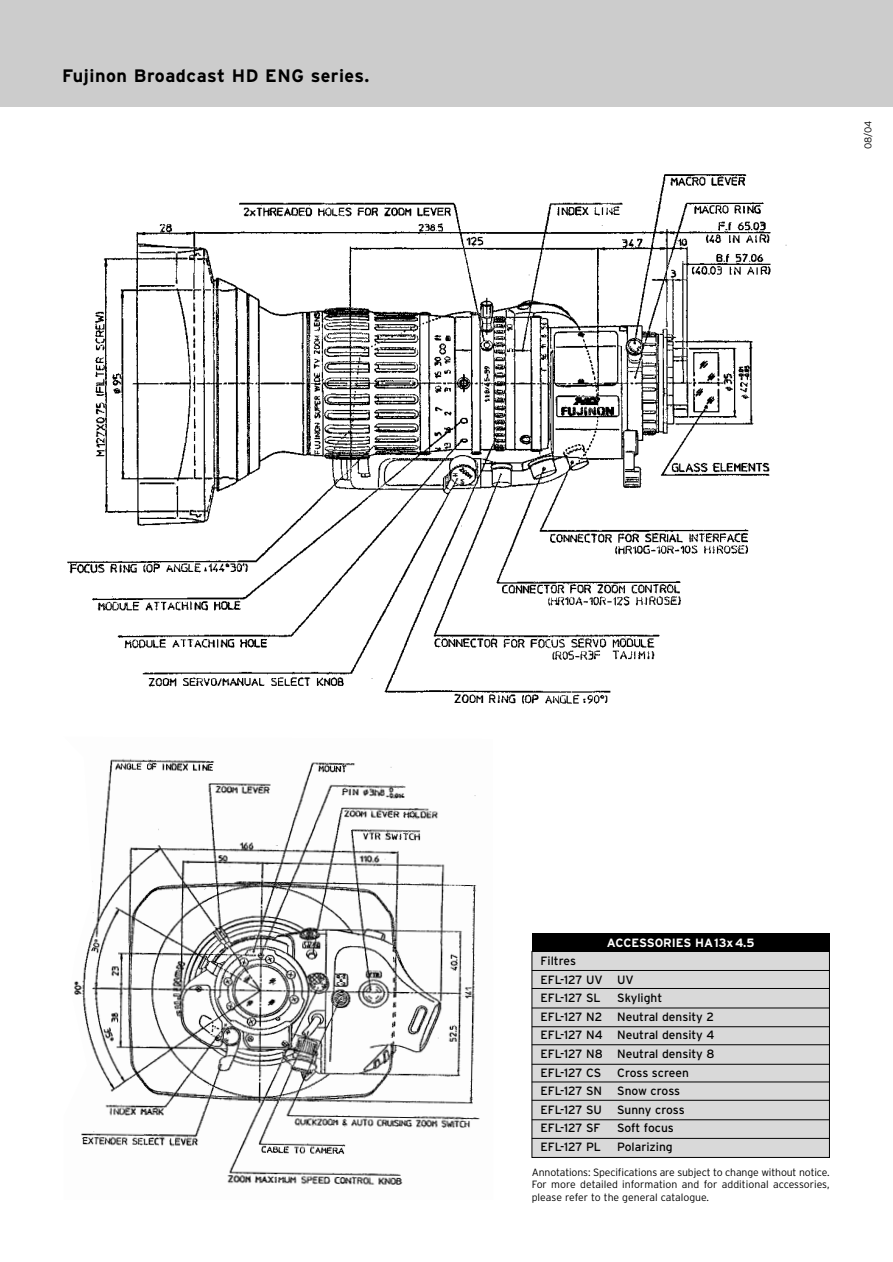
<style>
.page{position:relative;width:893px;height:1262px;background:#fff}
.page>*{position:absolute;margin:0;border:0;box-sizing:border-box;transform-origin:0 0}
.t1{font:700 18px "Interstate";letter-spacing:.025em;color:#000}
.t2{font:12px/18.6px "Interstate";color:#000}
.t3{font:700 12px "Interstate";color:#fff}
.t4{font:300 10.5px/12.8px "Interstate";color:#000;text-align:justify}
.t5{font:300 9.75px "Interstate";color:#000}
</style>
<div class="page">
<div style="left:0;top:0;width:892px;height:106px;background:#ccc"></div>
<div style="left:532px;top:951px;width:297px;height:206px;background:#d9d9d9"></div>
<div style="left:531px;top:951px;width:298px;height:206px;border:1px solid #000"></div>
<div style="left:531px;top:933px;width:298px;height:18px;background:#000"></div>
<hr style="left:531px;top:970px;width:298px;height:1px;background:#000">
<hr style="left:531px;top:988px;width:298px;height:1px;background:#000">
<hr style="left:531px;top:1007px;width:298px;height:1px;background:#000">
<hr style="left:531px;top:1026px;width:298px;height:1px;background:#000">
<hr style="left:531px;top:1044px;width:298px;height:1px;background:#000">
<hr style="left:531px;top:1064px;width:298px;height:1px;background:#000">
<hr style="left:531px;top:1081px;width:298px;height:1px;background:#000">
<hr style="left:531px;top:1100px;width:298px;height:1px;background:#000">
<hr style="left:531px;top:1119px;width:298px;height:1px;background:#000">
<hr style="left:531px;top:1138px;width:298px;height:1px;background:#000">
<img style="left:67px;top:174px;width:720px;height:530px">
<img style="left:74px;top:758px;width:406px;height:427px">
<h1 class="t1" style="left:62px;top:69px;width:309px">Fujinon Broadcast HD ENG series.</h1>
<p class="t5" style="left:864px;top:149px;width:30px;rotate:-90deg">08/04</p>
<p class="t3" style="left:607px;top:938px;width:149px">ACCESSORIES HA13x4.5</p>
<p class="t2" style="left:540px;top:952px;width:95px">Filtres<br>EFL-127 UV UV<br>EFL-127 SL</p>
<p class="t2" style="left:540px;top:990px;width:175px;text-indent:77px">Skylight<br>EFL-127 N2 Neutral density 2<br>EFL-127 N4 Neutral density 4<br>EFL-127 N8 Neutral density 8<br>EFL-127 CS</p>
<p class="t2" style="left:540px;top:1064px;width:150px;text-indent:77px">Cross screen<br>EFL-127 SN Snow cross<br>EFL-127 SU</p>
<p class="t2" style="left:617px;top:1101px;width:69px">Sunny cross</p>
<p class="t2" style="left:540px;top:1120px;width:61px">EFL-127 SF</p>
<p class="t2" style="left:617px;top:1120px;width:58px">Soft focus</p>
<p class="t2" style="left:540px;top:1138px;width:62px">EFL-127 PL</p>
<p class="t2" style="left:617px;top:1138px;width:57px">Polarizing</p>
<p class="t4" style="left:531px;top:1166px;width:299px">Annotations: Specifications are subject to change without notice.<br>For more detailed information and for additional accessories, please refer to the general catalogue.</p>
</div>
